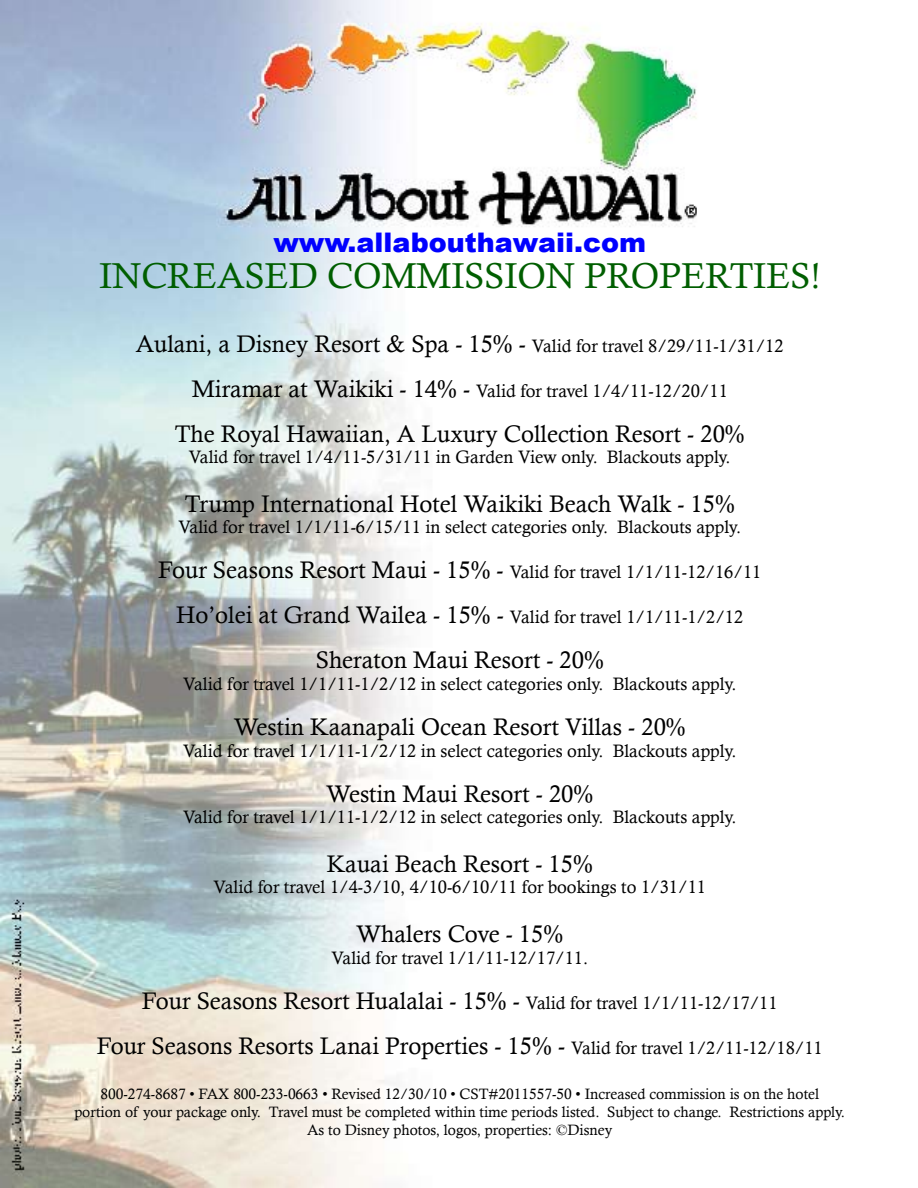
<style>
.page{position:relative;width:918px;height:1188px;background:#fff}
.page>*{position:absolute;margin:0;border:0;box-sizing:border-box;transform-origin:0 0}
.t1{font:36px "Calisto";color:#005e00}
.t2{font:900 27px "Arial";color:#00f}
.t3{font:24px/45px "Calisto";color:#000;text-align:center}
.t4{font:18px "Calisto";color:#000}
.t5{font:15px/18px "Calisto";color:#000;text-align:center}
.s1{font-size:18px}
.s2{font-size:24px}
</style>
<div class="page">
<img style="left:1px;top:0;width:696px;height:1187px">
<h2 class="t2" style="left:273px;top:228px;width:374px">www.allabouthawaii.com</h2>
<h1 class="t1" style="left:99px;top:255px;width:723px">INCREASED COMMISSION PROPERTIES!</h1>
<h3 class="t3" style="left:136px;top:321px;width:649px">Aulani, a Disney Resort &amp; Spa - 15% - <span class="s1">Valid for travel 8/29/11-1/31/12</span></h3>
<p class="t4" style="left:192px;top:380px;width:538px"><span class="s2">Miramar at Waikiki - 14% -</span> Valid for travel 1/4/11-12/20/11</p>
<h3 class="t3" style="left:175px;top:411px;width:571px">The Royal Hawaiian, A Luxury Collection Resort - 20%</h3>
<p class="t4" style="left:189px;top:447px;width:543px">Valid for travel 1/4/11-5/31/11 in Garden View only. Blackouts apply.</p>
<h3 class="t3" style="left:185px;top:481px;width:552px">Trump International Hotel Waikiki Beach Walk - 15%</h3>
<p class="t4" style="left:178px;top:517px;width:564px">Valid for travel 1/1/11-6/15/11 in select categories only. Blackouts apply.</p>
<p class="t4" style="left:158px;top:562px;width:605px"><span class="s2">Four Seasons Resort Maui - 15% -</span> Valid for travel 1/1/11-12/16/11</p>
<p class="t4" style="left:176px;top:607px;width:568px"><span class="s2">Ho’olei at Grand Wailea - 15% -</span> Valid for travel 1/1/11-1/2/12</p>
<h3 class="t3" style="left:316px;top:637px;width:289px">Sheraton Maui Resort - 20%</h3>
<p class="t4" style="left:183px;top:673px;width:555px">Valid for travel 1/1/11-1/2/12 in select categories only. Blackouts apply.</p>
<h3 class="t3" style="left:234px;top:704px;width:453px">Westin Kaanapali Ocean Resort Villas - 20%</h3>
<p class="t4" style="left:183px;top:740px;width:555px">Valid for travel 1/1/11-1/2/12 in select categories only. Blackouts apply.</p>
<h3 class="t3" style="left:326px;top:771px;width:268px">Westin Maui Resort - 20%</h3>
<p class="t4" style="left:183px;top:807px;width:555px">Valid for travel 1/1/11-1/2/12 in select categories only. Blackouts apply.</p>
<h3 class="t3" style="left:327px;top:841px;width:268px">Kauai Beach Resort - 15%</h3>
<p class="t4" style="left:214px;top:877px;width:494px">Valid for travel 1/4-3/10, 4/10-6/10/11 for bookings to 1/31/11</p>
<h3 class="t3" style="left:356px;top:911px;width:208px">Whalers Cove - 15%</h3>
<p class="t4" style="left:331px;top:947px;width:258px">Valid for travel 1/1/11-12/17/11.</p>
<h3 class="t3" style="left:97px;top:978px;width:728px">Four Seasons Resort Hualalai - 15% - <span class="s1">Valid for travel 1/1/11-12/17/11<br></span>Four Seasons Resorts Lanai Properties - 15% - <span class="s1">Valid for travel 1/2/11-12/18/11</span></h3>
<p class="t5" style="left:74px;top:1084px;width:772px">800-274-8687 • FAX 800-233-0663 • Revised 12/30/10 • CST#2011557-50 • Increased commission is on the hotel<br>portion of your package only. Travel must be completed within time periods listed. Subject to change. Restrictions apply.<br>As to Disney photos, logos, properties: ©Disney</p>
</div>
